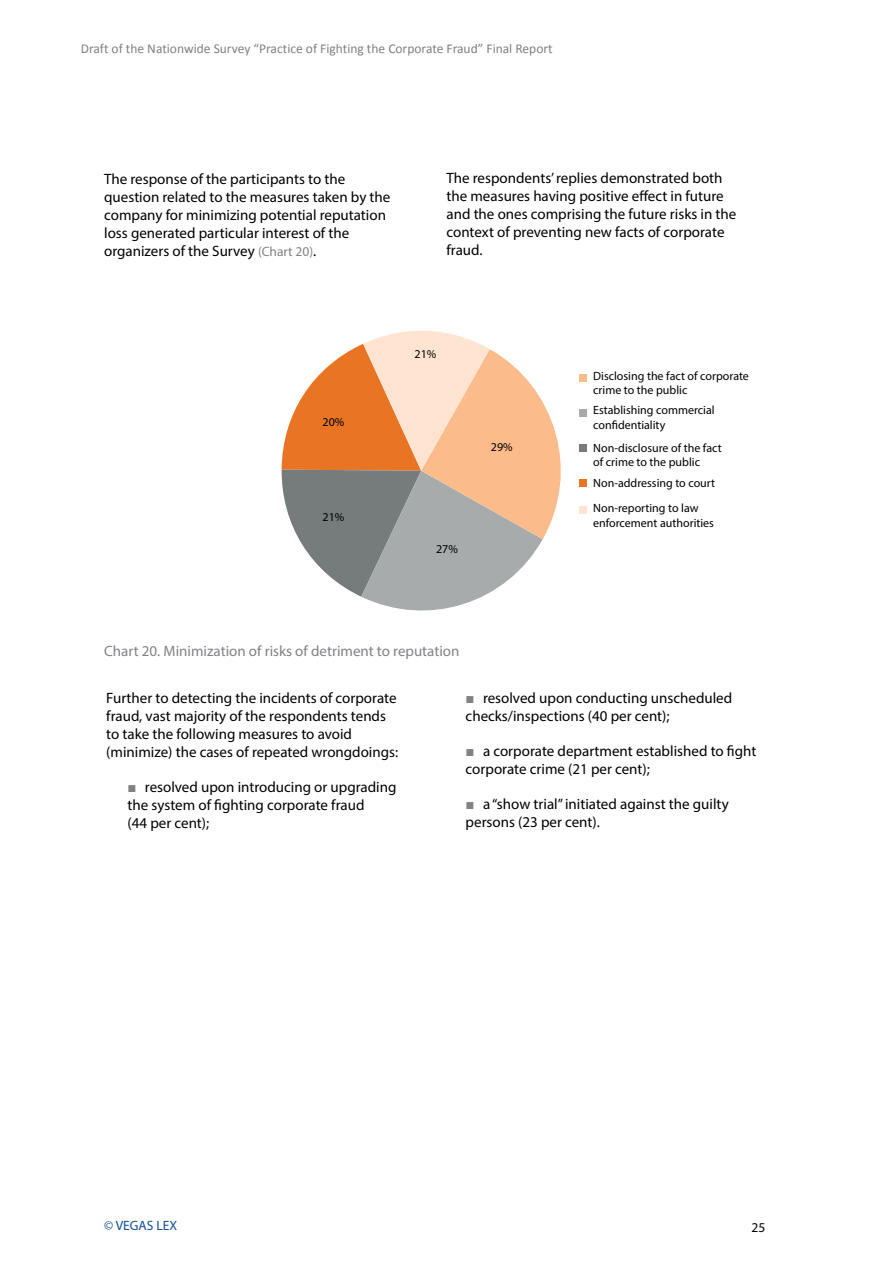
<style>
.page{position:relative;width:893px;height:1263px;background:#fff}
.page>*{position:absolute;margin:0;border:0;box-sizing:border-box;transform-origin:0 0}
.t1{font:15px/18px "Myriad Pro";color:#000}
.t2{font:15px "Myriad Pro";color:#808285}
.t3{font:13.5px "Calibri";color:#808080}
.t4{font:13.5px "Myriad Pro";color:#0e4e97}
.t5{font:13.5px "Myriad Pro";color:#000}
.t6{font:12px/14.4px "Myriad Pro";color:#000}
.s1{font-size:13.5px;color:#808285}
.s2{font-family:"Century Gothic";color:#808285}
</style>
<div class="page">
<svg style="left:281px;top:330px;width:300px;height:281px"></svg>
<div style="left:579px;top:374px;width:8px;height:7px;background:#fbbb8a"></div>
<div style="left:579px;top:409px;width:8px;height:8px;background:#a7abac"></div>
<div style="left:579px;top:444px;width:8px;height:8px;background:#767b7c"></div>
<div style="left:579px;top:479px;width:8px;height:8px;background:#e87424"></div>
<div style="left:579px;top:506px;width:8px;height:8px;background:#fee4d1"></div>
<p class="t3" style="left:81px;top:40px;width:473px">Draft of the Nationwide Survey “Practice of Fighting the Corporate Fraud” Final Report</p>
<p class="t1" style="left:104px;top:169px;width:288px">The response of the participants to the question related to the measures taken by the company for minimizing potential reputation loss generated particular interest of the organizers of the Survey <span class="s1">(Chart 20)</span>.</p>
<p class="t1" style="left:446px;top:168px;width:291px">The respondents’ replies demonstrated both the measures having positive effect in future and the ones comprising the future risks in the context of preventing new facts of corporate fraud.</p>
<p class="t6" style="left:415px;top:347px;width:23px">21%</p>
<p class="t6" style="left:593px;top:368px;width:157px">Disclosing the fact of corporate crime to the public</p>
<p class="t6" style="left:323px;top:414px;width:23px">20%</p>
<p class="t6" style="left:593px;top:403px;width:123px">Establishing commercial confidentiality</p>
<p class="t6" style="left:593px;top:440px;width:130px">Non-disclosure of the fact of crime to the public</p>
<p class="t6" style="left:593px;top:470px;width:123px;line-height:25.3px">Non-addressing to court<br>Non-reporting to law</p>
<p class="t6" style="left:593px;top:515px;width:122px">enforcement authorities</p>
<p class="t6" style="left:491px;top:440px;width:23px">29%</p>
<p class="t6" style="left:323px;top:510px;width:23px">21%</p>
<p class="t6" style="left:436px;top:541px;width:23px">27%</p>
<p class="t2" style="left:104px;top:641px;width:357px">Chart 20. Minimization of risks of detriment to reputation</p>
<p class="t1" style="left:106px;top:689px;width:293px">Further to detecting the incidents of corporate fraud, vast majority of the respondents tends to take the following measures to avoid (minimize) the cases of repeated wrongdoings:</p>
<p class="t1" style="left:128px;top:778px;width:270px"><span class="s2">■</span> resolved upon introducing or upgrading the system of fighting corporate fraud<br>(44 per cent);</p>
<p class="t1" style="left:466px;top:689px;width:268px"><span class="s2">■</span> resolved upon conducting unscheduled checks/inspections (40 per cent);</p>
<p class="t1" style="left:466px;top:742px;width:292px"><span class="s2">■</span> a corporate department established to fight corporate crime (21 per cent);</p>
<p class="t1" style="left:466px;top:795px;width:265px"><span class="s2">■</span> a “show trial” initiated against the guilty persons (23 per cent).</p>
<p class="t4" style="left:104px;top:1217px;width:74px">© VEGAS LEX</p>
<p class="t5" style="left:752px;top:1219px;width:15px">25</p>
</div>
